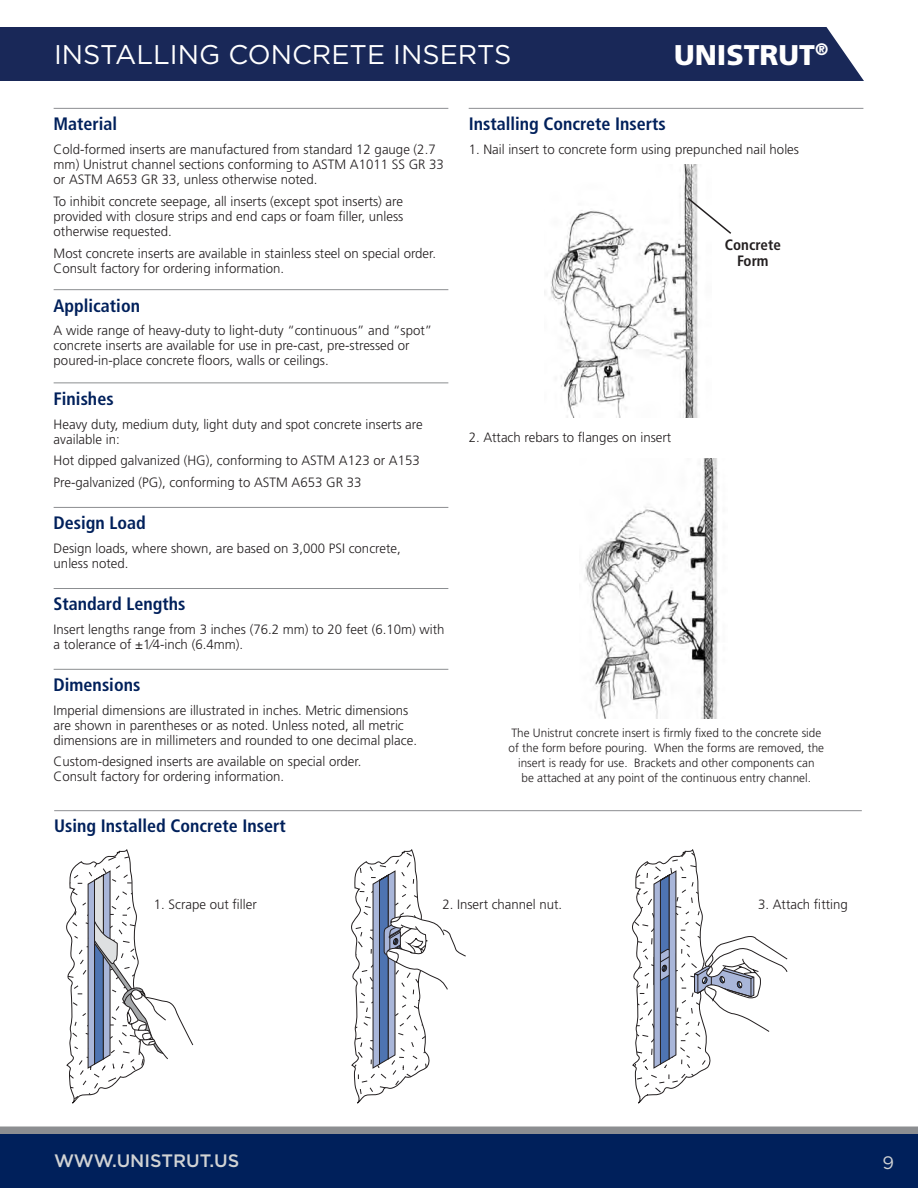
<style>
.page{position:relative;width:918px;height:1188px;background:#fff}
.page>*{position:absolute;margin:0;border:0;box-sizing:border-box;transform-origin:0 0}
.t1{font:900 28.5px "Frutiger";color:#fff}
.t2{font:27px "Gotham";color:#fff}
.t3{font:700 condensed 18px "Frutiger";color:#00205b}
.t4{font:500 18px "Gotham";color:#d1d3d4}
.t5{font:18px "Gotham";color:#d1d3d4}
.Table_Head_Ctr{font:700 condensed 15px/16.5px "Frutiger";color:#231f20;text-align:center}
.BodyCopy{font:300 13.5px/15px "Frutiger";color:#231f20}
.BodyCopy-2{font:300 12px/15px "Frutiger";color:#231f20;text-align:center}
</style>
<div class="page">
<div style="left:0;top:1134px;width:918px;height:54px;background:#00205b"></div>
<div style="left:0;top:27px;width:864px;height:54px;background:#192858"></div>
<div style="left:0;top:1126px;width:918px;height:8px;background:#8c8e91"></div>
<hr style="left:54px;top:108px;width:394px;height:1px;background:#8c8e91">
<hr style="left:54px;top:507px;width:394px;height:1px;background:#8c8e91">
<hr style="left:54px;top:289px;width:394px;height:1px;background:#8c8e91">
<hr style="left:54px;top:382px;width:394px;height:1px;background:#8c8e91">
<hr style="left:54px;top:588px;width:394px;height:1px;background:#8c8e91">
<hr style="left:54px;top:669px;width:394px;height:1px;background:#8c8e91">
<hr style="left:469px;top:108px;width:394px;height:1px;background:#8c8e91">
<img style="left:544px;top:165px;width:154px;height:252px">
<svg style="left:686px;top:196px;width:46px;height:39px"></svg>
<img style="left:584px;top:459px;width:135px;height:260px">
<hr style="left:54px;top:810px;width:808px;height:1px;background:#8c8e91">
<svg style="left:66px;top:849px;width:128px;height:254px"></svg>
<svg style="left:351px;top:849px;width:115px;height:254px"></svg>
<svg style="left:632px;top:849px;width:155px;height:254px"></svg>
<p class="t2" style="left:54px;top:37px;width:459px">INSTALLING CONCRETE INSERTS</p>
<h1 class="t1" style="left:674px;top:37px;width:156px">UNISTRUT<sup>®</sup></h1>
<p class="t3" style="left:54px;top:113px;width:65px">Material</p>
<p class="BodyCopy" style="left:54px;top:142px;width:392px">Cold-formed inserts are manufactured from standard 12 gauge (2.7 mm) Unistrut channel sections conforming to ASTM A1011 SS GR 33 or ASTM A653 GR 33, unless otherwise noted.</p>
<p class="BodyCopy" style="left:54px;top:194px;width:351px;text-align:justify">To inhibit concrete seepage, all inserts (except spot inserts) are provided with closure strips and end caps or foam filler, unless otherwise requested.</p>
<p class="BodyCopy" style="left:54px;top:245px;width:384px">Most concrete inserts are available in stainless steel on special order.<br>Consult factory for ordering information.</p>
<p class="t3" style="left:54px;top:295px;width:88px">Application</p>
<p class="BodyCopy" style="left:54px;top:323px;width:380px">A wide range of heavy-duty to light-duty “continuous” and “spot” concrete inserts are available for use in pre-cast, pre-stressed or poured-in-place concrete floors, walls or ceilings.</p>
<p class="t3" style="left:54px;top:388px;width:62px">Finishes</p>
<p class="BodyCopy" style="left:54px;top:417px;width:371px">Heavy duty, medium duty, light duty and spot concrete inserts are available in:</p>
<p class="BodyCopy" style="left:54px;top:453px;width:368px">Hot dipped galvanized (HG), conforming to ASTM A123 or A153</p>
<p class="BodyCopy" style="left:54px;top:475px;width:309px">Pre-galvanized (PG), conforming to ASTM A653 GR 33</p>
<p class="t3" style="left:54px;top:512px;width:94px">Design Load</p>
<p class="BodyCopy" style="left:54px;top:541px;width:349px">Design loads, where shown, are based on 3,000 PSI concrete, unless noted.</p>
<p class="t3" style="left:54px;top:593px;width:133px">Standard Lengths</p>
<p class="BodyCopy" style="left:54px;top:622px;width:392px">Insert lengths range from 3 inches (76.2 mm) to 20 feet (6.10m) with a tolerance of ±1⁄4-inch (6.4mm).</p>
<p class="t3" style="left:54px;top:674px;width:88px">Dimensions</p>
<p class="BodyCopy" style="left:54px;top:703px;width:365px">Imperial dimensions are illustrated in inches. Metric dimensions are shown in parentheses or as noted. Unless noted, all metric dimensions are in millimeters and rounded to one decimal place.</p>
<p class="BodyCopy" style="left:54px;top:754px;width:309px">Custom-designed inserts are available on special order.</p>
<p class="BodyCopy" style="left:54px;top:769px;width:232px">Consult factory for ordering information.</p>
<p class="t3" style="left:54px;top:815px;width:233px">Using Installed Concrete Insert</p>
<p class="t3" style="left:469px;top:113px;width:199px">Installing Concrete Inserts</p>
<p class="BodyCopy" style="left:469px;top:142px;width:332px">1. Nail insert to concrete form using prepunched nail holes</p>
<p class="Table_Head_Ctr" style="left:725px;top:236px;width:57px">Concrete<br>Form</p>
<p class="BodyCopy" style="left:469px;top:430px;width:204px">2. Attach rebars to flanges on insert</p>
<p class="BodyCopy-2" style="left:509px;top:726px;width:317px">The Unistrut concrete insert is firmly fixed to the concrete side of the form before pouring. When the forms are removed, the insert is ready for use. Brackets and other components can<br>be attached at any point of the continuous entry channel.</p>
<p class="BodyCopy" style="left:154px;top:897px;width:104px">1. Scrape out filler</p>
<p class="BodyCopy" style="left:443px;top:897px;width:121px">2. Insert channel nut.</p>
<p class="BodyCopy" style="left:758px;top:897px;width:91px">3. Attach fitting</p>
<h3 class="t4" style="left:54px;top:1148px;width:187px">WWW.UNISTRUT.US</h3>
<p class="t5" style="left:882px;top:1152px;width:13px">9</p>
</div>
